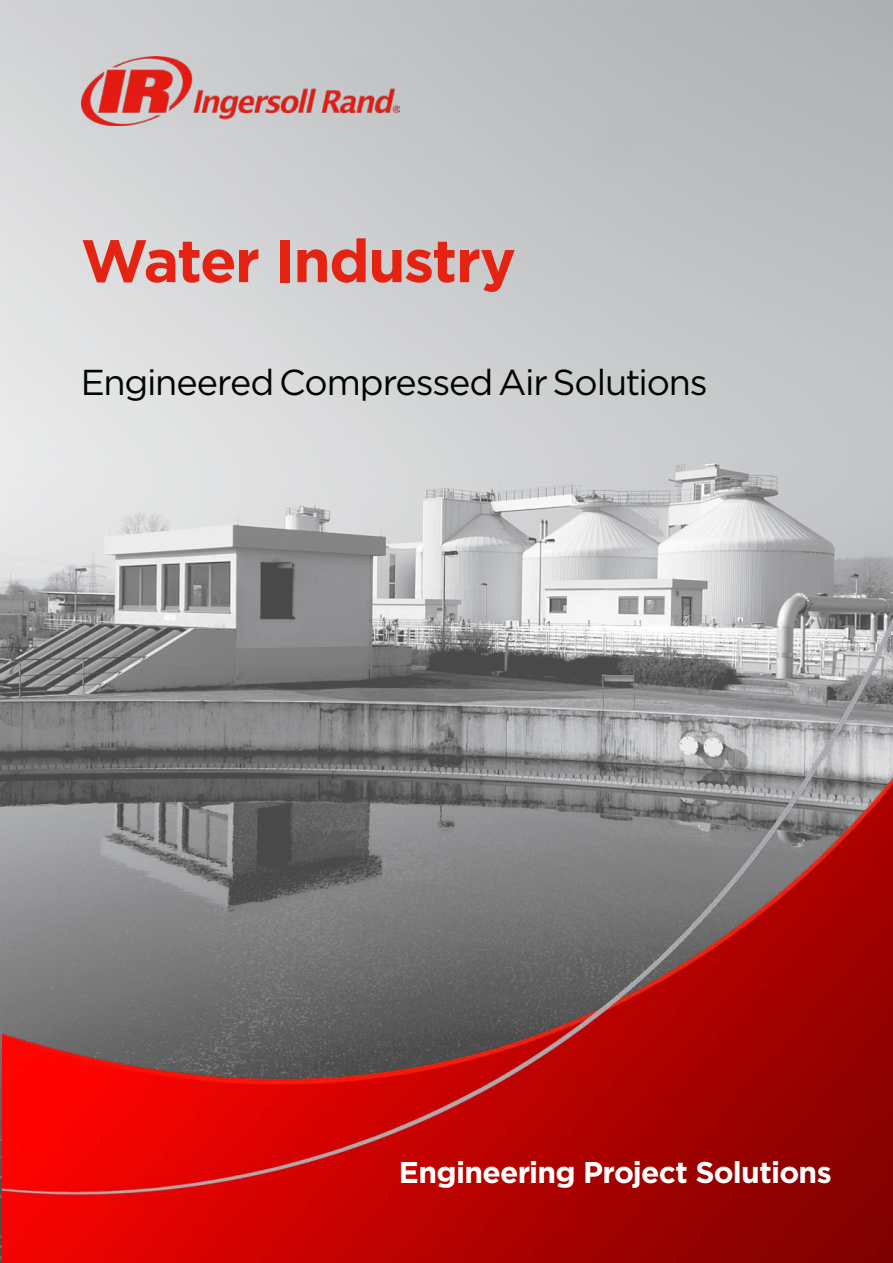
<style>
.page{position:relative;width:893px;height:1263px;background:#fff}
.page>*{position:absolute;margin:0;border:0;box-sizing:border-box;transform-origin:0 0}
.t1{font:700 60px "Gotham";letter-spacing:-.03em;color:#e42313}
.t2{font:36px "Gotham";letter-spacing:-.03em;color:#000101}
.t3{font:700 30px "Gotham";letter-spacing:-.025em;color:#fff}
</style>
<div class="page">
<img style="left:2px;top:2px;width:891px;height:1261px">
<img style="left:82px;top:57px;width:318px;height:69px">
<h1 class="t1" style="left:81px;top:221px;width:437px">Water Industry</h1>
<p class="t2" style="left:81px;top:359px;width:629px">Engineered Compressed Air Solutions</p>
<p class="t3" style="left:399px;top:1152px;width:434px">Engineering Project Solutions</p>
</div>
